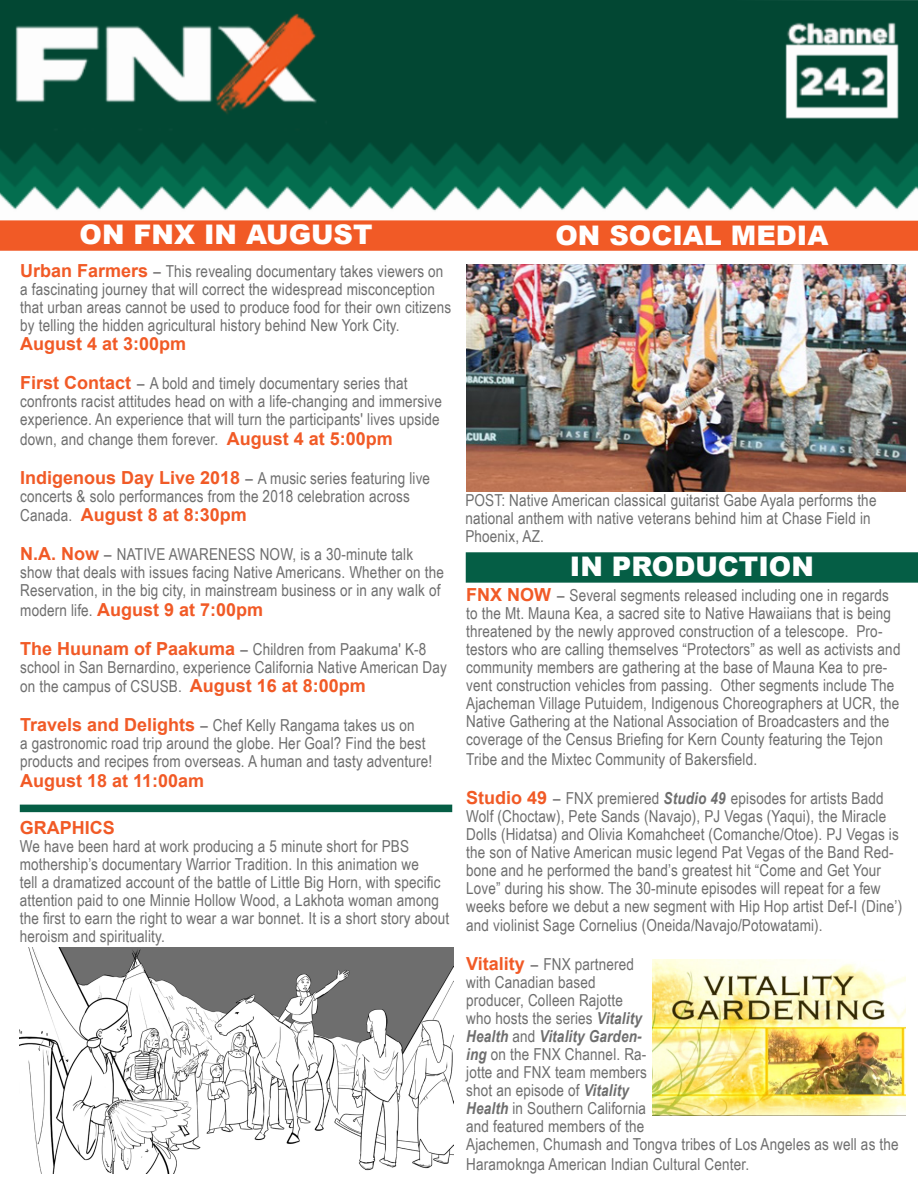
<style>
.page{position:relative;width:918px;height:1188px;background:#fff}
.page>*{position:absolute;margin:0;border:0;box-sizing:border-box;transform-origin:0 0}
.t1{font:900 27px "Arial";color:#fff}
.t2{font:700 18px "Arial";color:#f15a26}
.t3{font:16.5px/18px "Arial Narrow";letter-spacing:.01em;color:#6e6e6e}
.s1{font-family:"Arial";font-weight:700;font-size:18px;color:#f15a26}
.s2{font-family:"Minion Pro";font-size:18px;color:#231f20}
.s3{font-family:"Arial Narrow";font-weight:400;font-size:16.5px;color:#6e6e6e}
.s4{font-weight:700;font-style:italic}
</style>
<div class="page">
<div style="left:0;top:220px;width:918px;height:31px;background:#f15a26"></div>
<img style="left:0;top:0;width:918px;height:211px">
<div style="left:467px;top:554px;width:449px;height:27px;background:#055e45"></div>
<div style="left:466px;top:552px;width:452px;height:31px;border:3px solid #055e45"></div>
<img style="left:408px;top:0;width:510px;height:1px">
<div style="left:20px;top:805px;width:432px;height:7px;background:#055e45"></div>
<img style="left:20px;top:947px;width:433px;height:227px">
<img style="left:466px;top:265px;width:439px;height:226px">
<img style="left:652px;top:959px;width:253px;height:157px">
<p class="t1" style="left:80px;top:215px;width:295px">ON FNX IN AUGUST</p>
<p class="t1" style="left:555px;top:215px;width:274px">ON SOCIAL MEDIA</p>
<p class="t3" style="left:20px;top:261px;width:433px"><span class="s1">Urban Farmers</span> <span class="s2">–</span> This revealing documentary takes viewers on a fascinating journey that will correct the widespread misconception that urban areas cannot be used to produce food for their own citizens by telling the hidden agricultural history behind New York City.</p>
<p class="t2" style="left:20px;top:331px;width:168px">August 4 at 3:00pm</p>
<p class="t3" style="left:20px;top:374px;width:423px"><span class="s1">First Contact</span> <span class="s2">–</span> A bold and timely documentary series that confronts racist attitudes head on with a life-changing and immersive experience. An experience that will turn the participants' lives upside</p>
<p class="t3" style="left:20px;top:429px;width:374px">down, and change them forever. <span class="s1">August 4 at 5:00pm</span></p>
<p class="t3" style="left:20px;top:468px;width:411px"><span class="s1">Indigenous Day Live 2018</span> <span class="s2">–</span> A music series featuring live concerts &amp; solo performances from the 2018 celebration across</p>
<p class="t2" style="left:20px;top:502px;width:228px"><span class="s3">Canada.</span> August 8 at 8:30pm</p>
<p class="t3" style="left:20px;top:545px;width:425px"><span class="s1">N.A. Now</span> <span class="s2">–</span> NATIVE AWARENESS NOW, is a 30-minute talk show that deals with issues facing Native Americans. Whether on the<br>Reservation, in the big city, in mainstream business or in any walk of</p>
<p class="t2" style="left:20px;top:597px;width:244px"><span class="s3">modern life.</span> August 9 at 7:00pm</p>
<p class="t3" style="left:20px;top:639px;width:428px"><span class="s1">The Huunam of Paakuma</span> <span class="s2">–</span> Children from Paakuma' K-8 school in San Bernardino, experience California Native American Day</p>
<p class="t3" style="left:20px;top:677px;width:347px">on the campus of CSUSB. <span class="s1">August 16 at 8:00pm</span></p>
<p class="t3" style="left:20px;top:716px;width:414px"><span class="s1">Travels and Delights</span> <span class="s2">–</span> Chef Kelly Rangama takes us on<br>a gastronomic road trip around the globe. Her Goal? Find the best products and recipes from overseas. A human and tasty adventure!</p>
<p class="t2" style="left:20px;top:768px;width:186px">August 18 at 11:00am</p>
<p class="t2" style="left:20px;top:815px;width:97px">GRAPHICS</p>
<p class="t3" style="left:20px;top:837px;width:431px">We have been hard at work producing a 5 minute short for PBS mothership’s documentary Warrior Tradition. In this animation we<br>tell a dramatized account of the battle of Little Big Horn, with specific attention paid to one Minnie Hollow Wood, a Lakhota woman among the first to earn the right to wear a war bonnet. It is a short story about heroism and spirituality.</p>
<p class="t3" style="left:465px;top:491px;width:413px">POST: Native American classical guitarist Gabe Ayala performs the national anthem with native veterans behind him at Chase Field in<br>Phoenix, AZ.</p>
<p class="t1" style="left:570px;top:547px;width:246px">IN PRODUCTION</p>
<p class="t3" style="left:466px;top:586px;width:436px"><span class="s1">FNX NOW</span> <span class="s2">–</span> Several segments released including one in regards to the Mt. Mauna Kea, a sacred site to Native Hawaiians that is being threatened by the newly approved construction of a telescope. Pro&shy;testors who are calling themselves “Protectors” as well as activists and community members are gathering at the base of Mauna Kea to pre&shy;vent construction vehicles from passing. Other segments include The Ajacheman Village Putuidem, Indigenous Choreographers at UCR, the Native Gathering at the National Association of Broadcasters and the coverage of the Census Briefing for Kern County featuring the Tejon</p>
<p class="t3" style="left:466px;top:749px;width:293px">Tribe and the Mixtec Community of Bakersfield.</p>
<p class="t3" style="left:466px;top:788px;width:438px"><span class="s1">Studio 49</span> <span class="s2">–</span> FNX premiered <span class="s4">Studio 49</span> episodes for artists Badd Wolf (Choctaw), Pete Sands (Navajo), PJ Vegas (Yaqui), the Miracle Dolls (Hidatsa) and Olivia Komahcheet (Comanche/Otoe). PJ Vegas is the son of Native American music legend Pat Vegas of the Band Red&shy;bone and he performed the band’s greatest hit “Come and Get Your Love” during his show. The 30-minute episodes will repeat for a few weeks before we debut a new segment with Hip Hop artist Def-I (Dine’)</p>
<p class="t3" style="left:466px;top:916px;width:358px">and violinist Sage Cornelius (Oneida/Navajo/Potowatami).</p>
<p class="t3" style="left:466px;top:955px;width:169px"><span class="s1">Vitality</span> <span class="s2">–</span> FNX partnered with Canadian based</p>
<p class="t3" style="left:466px;top:991px;width:434px">producer, Colleen Rajotte<br>who hosts the series <span class="s4">Vitality<br>Health</span> and <span class="s4">Vitality Garden-<br>ing</span> on the FNX Channel. Ra-<br>jotte and FNX team members<br>shot an episode of <span class="s4">Vitality<br>Health</span> in Southern California<br>and featured members of the<br>Ajachemen, Chumash and Tongva tribes of Los Angeles as well as the</p>
<p class="t3" style="left:466px;top:1154px;width:284px">Haramoknga American Indian Cultural Center.</p>
</div>
